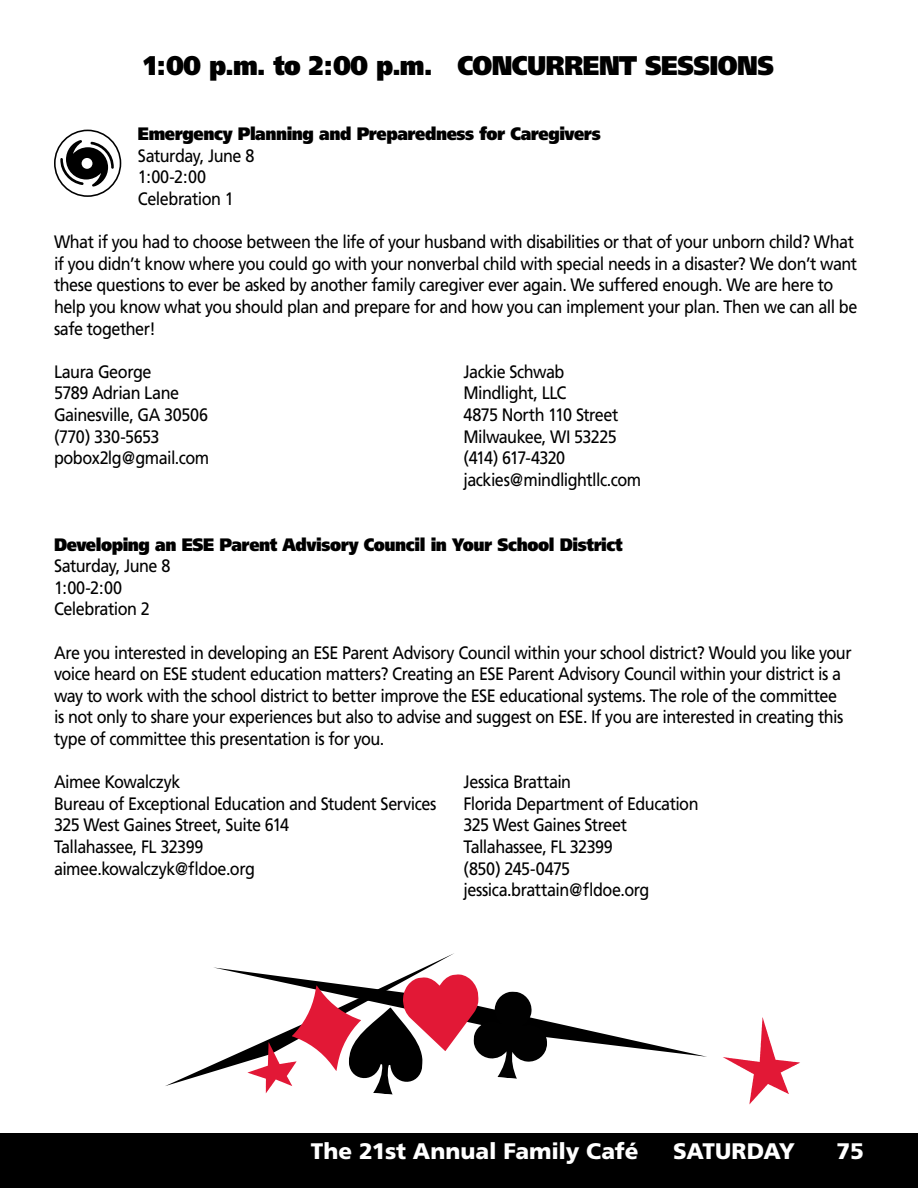
<style>
.page{position:relative;width:918px;height:1188px;background:#fff}
.page>*{position:absolute;margin:0;border:0;box-sizing:border-box;transform-origin:0 0}
.t1{font:900 27px "Frutiger";letter-spacing:-.02em;color:#000;scale:.9 1}
.t2{font:900 22.5px "Frutiger";letter-spacing:-.005em;color:#fff}
.t3{font:18px/21.6px "Frutiger";letter-spacing:-.03em;color:#000;scale:.9 1}
.t4{font:900 18px "Frutiger";letter-spacing:-.025em;color:#000;scale:.9 1}
</style>
<div class="page">
<div style="left:0;top:1134px;width:918px;height:54px;background:#000"></div>
<svg style="left:55px;top:130px;width:66px;height:66px"></svg>
<svg style="left:60px;top:140px;width:54px;height:47px"></svg>
<div style="left:54px;top:130px;width:67px;height:67px;border:2px solid #000;border-radius:50%"></div>
<svg style="left:548px;top:1021px;width:159px;height:36px"></svg>
<svg style="left:723px;top:1017px;width:77px;height:87px"></svg>
<svg style="left:165px;top:953px;width:383px;height:142px"></svg>
<h1 class="t1" style="left:144px;top:49px;width:702px">1:00 p.m. to 2:00 p.m. CONCURRENT SESSIONS</h1>
<p class="t4" style="left:138px;top:123px;width:516px">Emergency Planning and Preparedness for Caregivers</p>
<p class="t3" style="left:138px;top:145px;width:131px">Saturday, June 8<br>1:00-2:00<br>Celebration 1</p>
<p class="t3" style="left:54px;top:231px;width:894px">What if you had to choose between the life of your husband with disabilities or that of your unborn child? What if you didn’t know where you could go with your nonverbal child with special needs in a disaster? We don’t want these questions to ever be asked by another family caregiver ever again. We suffered enough. We are here to help you know what you should plan and prepare for and how you can implement your plan. Then we can all be safe together!</p>
<p class="t3" style="left:54px;top:361px;width:174px">Laura George<br>5789 Adrian Lane<br>Gainesville, GA 30506 (770) 330-5653 pobox2lg@gmail.com</p>
<p class="t3" style="left:464px;top:361px;width:199px">Jackie Schwab<br>Mindlight, LLC<br>4875 North 110 Street<br>Milwaukee, WI 53225 (414) 617-4320 jackies@mindlightllc.com</p>
<p class="t4" style="left:54px;top:533px;width:633px">Developing an ESE Parent Advisory Council in Your School District</p>
<p class="t3" style="left:54px;top:555px;width:131px">Saturday, June 8<br>1:00-2:00<br>Celebration 2</p>
<p class="t3" style="left:54px;top:642px;width:888px">Are you interested in developing an ESE Parent Advisory Council within your school district? Would you like your voice heard on ESE student education matters? Creating an ESE Parent Advisory Council within your district is a way to work with the school district to better improve the ESE educational systems. The role of the committee is not only to share your experiences but also to advise and suggest on ESE. If you are interested in creating this type of committee this presentation is for you.</p>
<p class="t3" style="left:54px;top:771px;width:426px">Aimee Kowalczyk<br>Bureau of Exceptional Education and Student Services<br>325 West Gaines Street, Suite 614<br>Tallahassee, FL 32399<br>aimee.kowalczyk@fldoe.org</p>
<p class="t3" style="left:464px;top:771px;width:263px">Jessica Brattain<br>Florida Department of Education<br>325 West Gaines Street<br>Tallahassee, FL 32399<br>(850) 245-0475 jessica.brattain@fldoe.org</p>
<p class="t2" style="left:311px;top:1137px;width:329px">The 21st Annual Family Café</p>
<p class="t2" style="left:673px;top:1137px;width:124px">SATURDAY</p>
<p class="t2" style="left:836px;top:1137px;width:29px">75</p>
</div>
